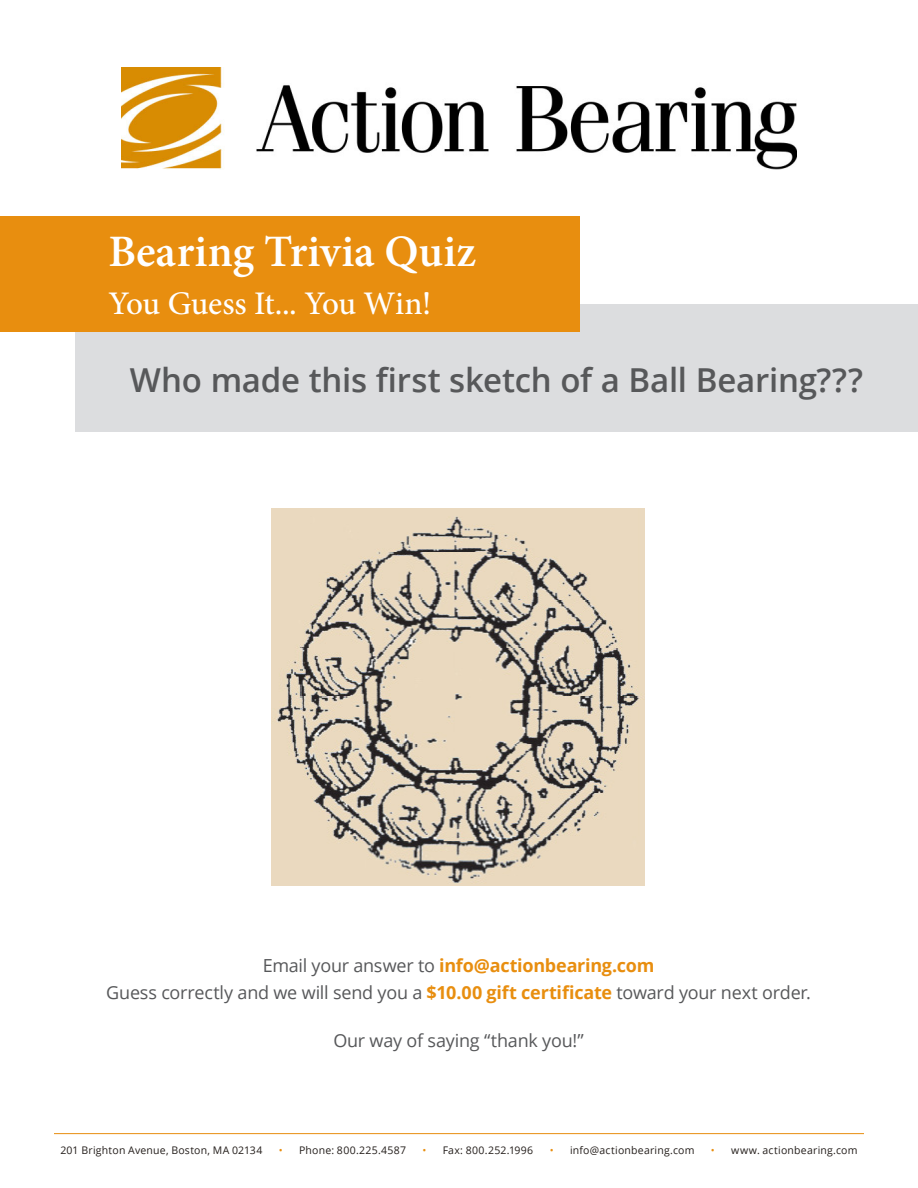
<style>
.page{position:relative;width:918px;height:1188px;background:#fff}
.page>*{position:absolute;margin:0;border:0;box-sizing:border-box;transform-origin:0 0}
.t1{font:600 45px "Minion Pro";letter-spacing:.005em;color:#fff}
.t2{font:600 33px "Open Sans";letter-spacing:-.005em;color:#57585a}
.t3{font:500 33px "Minion Pro";letter-spacing:-.015em;color:#fff}
.t4{font:18px/27px "Open Sans";letter-spacing:-.015em;color:#57585a;text-align:center}
.t5{font:10.5px "Open Sans";letter-spacing:.02em;color:#241e1b}
.s1{font-weight:700;color:#e88e0f}
.s2{color:#e88e0f}
</style>
<div class="page">
<hr style="left:54px;top:1133px;width:810px;height:1px;background:#e88e0f">
<img style="left:122px;top:68px;width:674px;height:101px">
<div style="left:75px;top:305px;width:843px;height:127px;background:#dcdddf"></div>
<div style="left:0;top:216px;width:580px;height:116px;background:#e88e0f"></div>
<img style="left:271px;top:509px;width:374px;height:376px">
<p class="t1" style="left:108px;top:221px;width:369px">Bearing Trivia Quiz</p>
<p class="t3" style="left:108px;top:281px;width:325px">You Guess It... You Win!</p>
<p class="t2" style="left:130px;top:357px;width:735px">Who made this first sketch of a Ball Bearing???</p>
<p class="t4" style="left:106px;top:952px;width:706px">Email your answer to <span class="s1">info@actionbearing.com<br></span>Guess correctly and we will send you a <span class="s1">$10.00 gift certificate</span> toward your next order.</p>
<p class="t4" style="left:333px;top:1027px;width:252px">Our way of saying “thank you!”</p>
<p class="t5" style="left:60px;top:1143px;width:203px">201 Brighton Avenue, Boston, MA 02134</p>
<p class="t5" style="left:279px;top:1143px;width:129px"><span class="s2">•</span> Phone: 800.225.4587</p>
<p class="t5" style="left:422px;top:1143px;width:112px"><span class="s2">•</span> Fax: 800.252.1996</p>
<p class="t5" style="left:550px;top:1143px;width:146px"><span class="s2">•</span> info@actionbearing.com</p>
<p class="t5" style="left:711px;top:1143px;width:148px"><span class="s2">•</span> www. actionbearing.com</p>
</div>
